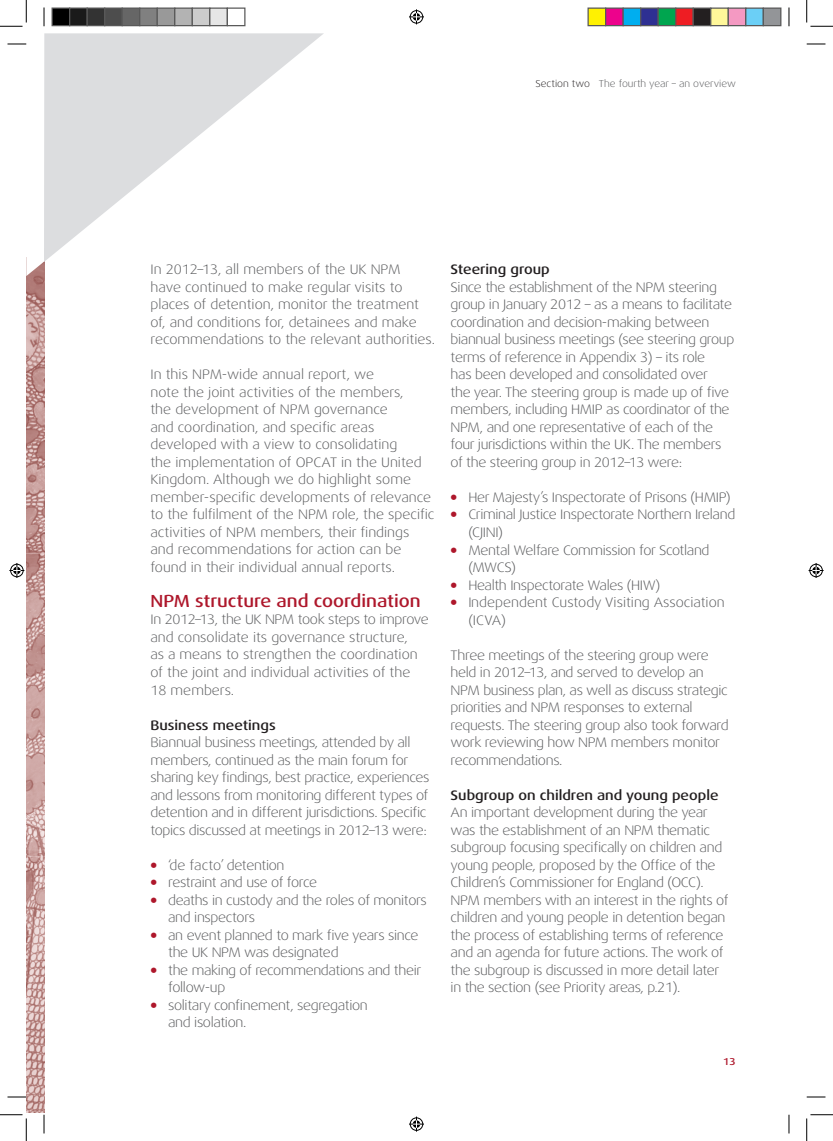
<style>
.page{position:relative;width:833px;height:1141px;background:#fff}
.page>*{position:absolute;margin:0;border:0;box-sizing:border-box;transform-origin:0 0}
.t1{font:500 expanded 17.5px "Dax Pro";color:#ae172b}
.t2{font:300 expanded 13.75px/17.5px "Dax Pro";letter-spacing:-.025em;color:#57585a}
.t3{font:300 expanded 13.75px/17.5px "Dax Pro";color:#57585a}
.t4{font:500 expanded 13.75px "Dax Pro";color:#231f20}
.t5{font:300 expanded 10px "Dax Pro";color:#57585a}
.t6{font:500 expanded 10px "Dax Pro";color:#ae172b}
.s1{color:#231f20}
.s2{font-weight:800;color:#ae172b}
</style>
<div class="page">
<img style="left:26px;top:276px;width:18px;height:836px">
<svg style="left:26px;top:26px;width:220px;height:250px"></svg>
<svg style="left:44px;top:33px;width:280px;height:229px;fill:#e4e5e6"></svg>
<svg style="left:8px;top:43px;width:18px;height:2px"></svg>
<svg style="left:806px;top:43px;width:19px;height:2px"></svg>
<svg style="left:8px;top:1096px;width:18px;height:1px"></svg>
<svg style="left:806px;top:1096px;width:19px;height:1px"></svg>
<svg style="left:43px;top:8px;width:2px;height:18px"></svg>
<svg style="left:43px;top:1114px;width:2px;height:19px"></svg>
<svg style="left:788px;top:8px;width:1px;height:18px"></svg>
<svg style="left:788px;top:1114px;width:1px;height:19px"></svg>
<svg style="left:0;top:0;width:27px;height:27px"></svg>
<svg style="left:0;top:1114px;width:27px;height:26px"></svg>
<svg style="left:806px;top:0;width:26px;height:27px"></svg>
<svg style="left:806px;top:1114px;width:26px;height:26px"></svg>
<svg style="left:409px;top:9px;width:15px;height:15px"></svg>
<svg style="left:409px;top:1116px;width:15px;height:15px"></svg>
<svg style="left:9px;top:563px;width:15px;height:15px"></svg>
<svg style="left:808px;top:563px;width:15px;height:15px"></svg>
<div style="left:52px;top:8px;width:18px;height:18px;background:#000"></div>
<div style="left:51px;top:7px;width:19px;height:19px;border:1px solid #595959"></div>
<div style="left:70px;top:8px;width:17px;height:18px;background:#1a1a1a"></div>
<div style="left:69px;top:7px;width:19px;height:19px;border:1px solid #595959"></div>
<div style="left:87px;top:8px;width:18px;height:18px;background:#333"></div>
<div style="left:86px;top:7px;width:19px;height:19px;border:1px solid #595959"></div>
<div style="left:105px;top:8px;width:17px;height:18px;background:#4d4d4d"></div>
<div style="left:104px;top:7px;width:19px;height:19px;border:1px solid #595959"></div>
<div style="left:122px;top:8px;width:18px;height:18px;background:#666"></div>
<div style="left:121px;top:7px;width:19px;height:19px;border:1px solid #595959"></div>
<div style="left:140px;top:8px;width:17px;height:18px;background:#808080"></div>
<div style="left:139px;top:7px;width:19px;height:19px;border:1px solid #595959"></div>
<div style="left:157px;top:8px;width:18px;height:18px;background:#999"></div>
<div style="left:156px;top:7px;width:19px;height:19px;border:1px solid #595959"></div>
<div style="left:175px;top:8px;width:17px;height:18px;background:#b3b3b3"></div>
<div style="left:174px;top:7px;width:19px;height:19px;border:1px solid #595959"></div>
<div style="left:192px;top:8px;width:18px;height:18px;background:#ccc"></div>
<div style="left:191px;top:7px;width:19px;height:19px;border:1px solid #595959"></div>
<div style="left:210px;top:8px;width:17px;height:18px;background:#e6e6e6"></div>
<div style="left:209px;top:7px;width:19px;height:19px;border:1px solid #595959"></div>
<div style="left:226px;top:7px;width:19px;height:19px;border:1px solid #595959"></div>
<div style="left:587px;top:8px;width:18px;height:18px;background:#fff101"></div>
<div style="left:587px;top:7px;width:19px;height:19px;border:1px solid #595959"></div>
<div style="left:605px;top:8px;width:17px;height:18px;background:#ed028c"></div>
<div style="left:604px;top:7px;width:19px;height:19px;border:1px solid #595959"></div>
<div style="left:622px;top:8px;width:18px;height:18px;background:#00aeef"></div>
<div style="left:622px;top:7px;width:19px;height:19px;border:1px solid #595959"></div>
<div style="left:640px;top:8px;width:17px;height:18px;background:#2e3092"></div>
<div style="left:639px;top:7px;width:19px;height:19px;border:1px solid #595959"></div>
<div style="left:657px;top:8px;width:18px;height:18px;background:#00a54f"></div>
<div style="left:657px;top:7px;width:19px;height:19px;border:1px solid #595959"></div>
<div style="left:675px;top:8px;width:17px;height:18px;background:#ee1d23"></div>
<div style="left:674px;top:7px;width:19px;height:19px;border:1px solid #595959"></div>
<div style="left:692px;top:8px;width:18px;height:18px;background:#231f20"></div>
<div style="left:692px;top:7px;width:19px;height:19px;border:1px solid #595959"></div>
<div style="left:710px;top:8px;width:17px;height:18px;background:#fff79a"></div>
<div style="left:709px;top:7px;width:19px;height:19px;border:1px solid #595959"></div>
<div style="left:727px;top:8px;width:18px;height:18px;background:#f499c2"></div>
<div style="left:727px;top:7px;width:19px;height:19px;border:1px solid #595959"></div>
<div style="left:745px;top:8px;width:17px;height:18px;background:#6bcff6"></div>
<div style="left:744px;top:7px;width:19px;height:19px;border:1px solid #595959"></div>
<div style="left:762px;top:8px;width:18px;height:18px;background:#939598"></div>
<div style="left:762px;top:7px;width:19px;height:19px;border:1px solid #595959"></div>
<p class="t5" style="left:535px;top:77px;width:202px"><span class="s1">Section two</span> The fourth year – an overview</p>
<p class="t3" style="left:150px;top:261px;width:286px">In 2012–13, all members of the UK NPM<br>have continued to make regular visits to places of detention, monitor the treatment of, and conditions for, detainees and make recommendations to the relevant authorities.</p>
<p class="t3" style="left:150px;top:366px;width:285px">In this NPM-wide annual report, we<br>note the joint activities of the members,<br>the development of NPM governance<br>and coordination, and specific areas developed with a view to consolidating<br>the implementation of OPCAT in the United Kingdom. Although we do highlight some member-specific developments of relevance to the fulfilment of the NPM role, the specific activities of NPM members, their findings and recommendations for action can be found in their individual annual reports.</p>
<p class="t1" style="left:150px;top:589px;width:271px">NPM structure and coordination</p>
<p class="t3" style="left:150px;top:611px;width:280px">In 2012–13, the UK NPM took steps to improve and consolidate its governance structure,<br>as a means to strengthen the coordination of the joint and individual activities of the 18 members.</p>
<p class="t4" style="left:150px;top:716px;width:127px">Business meetings</p>
<p class="t2" style="left:150px;top:733px;width:280px">Biannual business meetings, attended by all members, continued as the main forum for sharing key findings, best practice, experiences and lessons from monitoring different types of detention and in different jurisdictions. Specific topics discussed at meetings in 2012–13 were:</p>
<p class="t2" style="left:150px;top:856px;width:135px"><span class="s2">•</span> ‘de facto’ detention</p>
<p class="t2" style="left:150px;top:873px;width:168px"><span class="s2">•</span> restraint and use of force</p>
<p class="t2" style="left:168px;top:891px;width:260px;text-indent:-18px"><span class="s2">•</span> deaths in custody and the roles of monitors and inspectors</p>
<p class="t2" style="left:168px;top:926px;width:251px;text-indent:-18px"><span class="s2">•</span> an event planned to mark five years since the UK NPM was designated</p>
<p class="t2" style="left:168px;top:961px;width:254px;text-indent:-18px"><span class="s2">•</span> the making of recommendations and their follow-up</p>
<p class="t2" style="left:168px;top:996px;width:201px;text-indent:-18px"><span class="s2">•</span> solitary confinement, segregation and isolation.</p>
<p class="t4" style="left:450px;top:261px;width:100px">Steering group</p>
<p class="t2" style="left:450px;top:278px;width:285px">Since the establishment of the NPM steering group in January 2012 – as a means to facilitate coordination and decision-making between biannual business meetings (see steering group terms of reference in Appendix 3) – its role<br>has been developed and consolidated over<br>the year. The steering group is made up of five members, including HMIP as coordinator of the NPM, and one representative of each of the four jurisdictions within the UK. The members of the steering group in 2012–13 were:</p>
<p class="t2" style="left:450px;top:488px;width:281px"><span class="s2">•</span> Her Majesty’s Inspectorate of Prisons (HMIP)</p>
<p class="t2" style="left:468px;top:506px;width:268px;text-indent:-18px"><span class="s2">•</span> Criminal Justice Inspectorate Northern Ireland (CJINI)</p>
<p class="t2" style="left:468px;top:541px;width:242px;text-indent:-18px"><span class="s2">•</span> Mental Welfare Commission for Scotland (MWCS)</p>
<p class="t2" style="left:450px;top:576px;width:211px"><span class="s2">•</span> Health Inspectorate Wales (HIW)</p>
<p class="t3" style="left:468px;top:593px;width:258px;text-indent:-18px"><span class="s2">•</span> Independent Custody Visiting Association (ICVA)</p>
<p class="t2" style="left:450px;top:646px;width:279px">Three meetings of the steering group were held in 2012–13, and served to develop an NPM business plan, as well as discuss strategic priorities and NPM responses to external requests. The steering group also took forward work reviewing how NPM members monitor recommendations.</p>
<p class="t4" style="left:450px;top:786px;width:269px">Subgroup on children and young people</p>
<p class="t2" style="left:450px;top:803px;width:279px">An important development during the year was the establishment of an NPM thematic subgroup focusing specifically on children and young people, proposed by the Office of the Children’s Commissioner for England (OCC).<br>NPM members with an interest in the rights of children and young people in detention began the process of establishing terms of reference and an agenda for future actions. The work of the subgroup is discussed in more detail later in the section (see Priority areas, p.21).</p>
<p class="t6" style="left:722px;top:1054px;width:14px">13</p>
</div>
